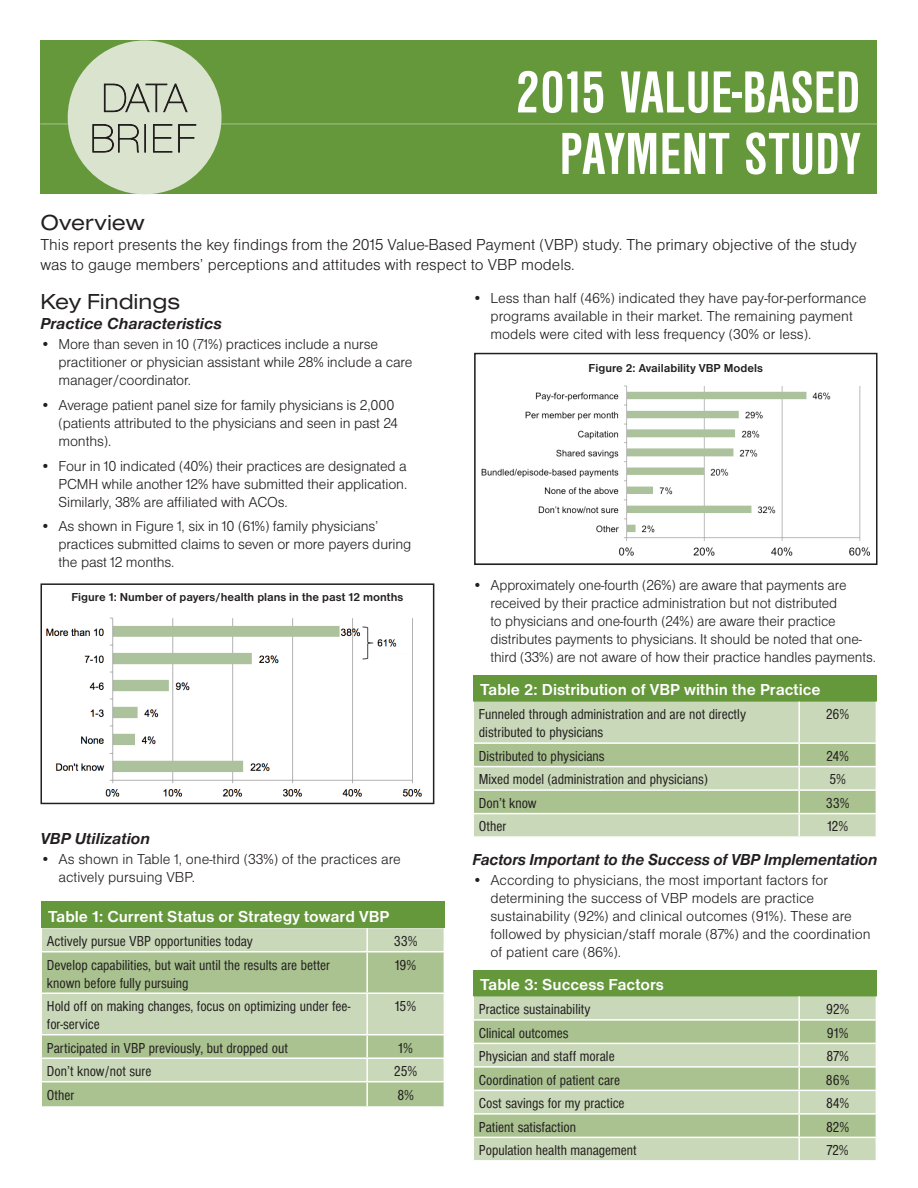
<style>
.page{position:relative;width:918px;height:1188px;background:#fff}
.page>*{position:absolute;margin:0;border:0;box-sizing:border-box;transform-origin:0 0}
.t1{font:700 condensed 61.5px/61.5px "Nimbus San D";color:#fff;text-align:right}
.t2{font:22.5px "Nimbus San D Regu Exte";color:#231f20}
.t3{font:16.5px/19.8px "Nimbus San D Ligh";color:#231f20}
.t4{font:700 16.5px "Nimbus San D";color:#fff}
.t5{font:italic 700 16.5px "Nimbus San D";letter-spacing:-.01em;color:#231f20}
.t6{font:15px/18px "Nimbus San D Ligh";letter-spacing:-.01em;color:#231f20}
.t7{font:condensed 15px/18px "Nimbus San D";color:#231f20}
.t8{font:700 12px "Nimbus San D";color:#231f20}
</style>
<div class="page">
<div style="left:40px;top:40px;width:838px;height:154px;background:#65973b"></div>
<hr style="left:40px;top:123px;width:837px;height:2px;background:#93b374">
<div style="left:68px;top:40px;width:154px;height:154px;background:#d9e3cd;border-radius:50%"></div>
<svg style="left:103px;top:83px;width:85px;height:30px"></svg>
<svg style="left:92px;top:124px;width:47px;height:29px"></svg>
<div style="left:144px;top:124px;width:2px;height:29px;border:1px solid #231f20"></div>
<svg style="left:153px;top:124px;width:44px;height:29px"></svg>
<div style="left:41px;top:902px;width:403px;height:26px;background:#65973b"></div>
<div style="left:42px;top:928px;width:402px;height:23px;background:#c9d8b8"></div>
<svg style="left:42px;top:953px;width:402px;height:153px;background:#b7cba1"></svg>
<hr style="left:366px;top:928px;width:2px;height:23px;background:#fff">
<hr style="left:366px;top:953px;width:2px;height:39px;background:#fff">
<hr style="left:40px;top:992px;width:327px;height:2px;background:#fff">
<hr style="left:367px;top:992px;width:78px;height:2px;background:#fff">
<hr style="left:366px;top:994px;width:2px;height:40px;background:#fff">
<hr style="left:40px;top:1034px;width:327px;height:1px;background:#fff">
<hr style="left:367px;top:1034px;width:78px;height:1px;background:#fff">
<hr style="left:366px;top:1035px;width:2px;height:22px;background:#fff">
<hr style="left:40px;top:1057px;width:327px;height:2px;background:#fff">
<hr style="left:367px;top:1057px;width:78px;height:2px;background:#fff">
<hr style="left:366px;top:1059px;width:2px;height:22px;background:#fff">
<hr style="left:40px;top:1081px;width:327px;height:1px;background:#fff">
<hr style="left:367px;top:1081px;width:78px;height:1px;background:#fff">
<hr style="left:366px;top:1082px;width:2px;height:24px;background:#fff">
<div style="left:473px;top:675px;width:403px;height:27px;background:#65973b"></div>
<div style="left:474px;top:702px;width:402px;height:40px;background:#c9d8b8"></div>
<hr style="left:798px;top:702px;width:2px;height:40px;background:#fff">
<svg style="left:473px;top:743px;width:403px;height:93px;background:#bdd0a9"></svg>
<div style="left:473px;top:970px;width:403px;height:26px;background:#65973b"></div>
<div style="left:474px;top:996px;width:402px;height:164px;background:#c9d8b8"></div>
<svg style="left:474px;top:1021px;width:402px;height:116px;background:#b6cba0"></svg>
<hr style="left:798px;top:996px;width:2px;height:23px;background:#fff">
<hr style="left:472px;top:1019px;width:327px;height:2px;background:#fff">
<hr style="left:799px;top:1019px;width:78px;height:2px;background:#fff">
<hr style="left:798px;top:1021px;width:2px;height:22px;background:#fff">
<hr style="left:472px;top:1043px;width:327px;height:1px;background:#fff">
<hr style="left:799px;top:1043px;width:78px;height:1px;background:#fff">
<hr style="left:798px;top:1044px;width:2px;height:22px;background:#fff">
<hr style="left:472px;top:1066px;width:327px;height:2px;background:#fff">
<hr style="left:799px;top:1066px;width:78px;height:2px;background:#fff">
<hr style="left:798px;top:1068px;width:2px;height:22px;background:#fff">
<hr style="left:472px;top:1090px;width:327px;height:1px;background:#fff">
<hr style="left:799px;top:1090px;width:78px;height:1px;background:#fff">
<hr style="left:798px;top:1091px;width:2px;height:22px;background:#fff">
<hr style="left:472px;top:1113px;width:327px;height:2px;background:#fff">
<hr style="left:799px;top:1113px;width:78px;height:2px;background:#fff">
<hr style="left:798px;top:1115px;width:2px;height:22px;background:#fff">
<hr style="left:472px;top:1137px;width:327px;height:1px;background:#fff">
<hr style="left:799px;top:1137px;width:78px;height:1px;background:#fff">
<hr style="left:798px;top:1138px;width:2px;height:22px;background:#fff">
<img style="left:46px;top:617px;width:376px;height:180px">
<div style="left:40px;top:583px;width:394px;height:221px;border:2px solid #231f20"></div>
<img style="left:481px;top:385px;width:389px;height:171px">
<div style="left:474px;top:353px;width:404px;height:212px;border:2px solid #231f20"></div>
<p class="t1" style="left:515px;top:61px;width:347px">2015 VALUE-BASED<br>PAYMENT STUDY</p>
<p class="t2" style="left:40px;top:210px;width:106px">Overview</p>
<p class="t3" style="left:40px;top:235px;width:818px">This report presents the key findings from the 2015 Value-Based Payment (VBP) study. The primary objective of the study was to gauge members’ perceptions and attitudes with respect to VBP models.</p>
<p class="t2" style="left:40px;top:289px;width:141px">Key Findings</p>
<p class="t5" style="left:40px;top:314px;width:183px">Practice Characteristics</p>
<p class="t6" style="left:58px;top:335px;width:356px;text-indent:-18px">• More than seven in 10 (71%) practices include a nurse practitioner or physician assistant while 28% include a care manager/coordinator.</p>
<p class="t6" style="left:58px;top:396px;width:341px;text-indent:-18px">• Average patient panel size for family physicians is 2,000 (patients attributed to the physicians and seen in past 24 months).</p>
<p class="t6" style="left:58px;top:456px;width:350px;text-align:justify;text-indent:-18px">• Four in 10 indicated (40%) their practices are designated a PCMH while another 12% have submitted their application.<br>Similarly, 38% are affiliated with ACOs.</p>
<p class="t6" style="left:58px;top:517px;width:355px;text-indent:-18px">• As shown in Figure 1, six in 10 (61%) family physicians’ practices submitted claims to seven or more payers during the past 12 months.</p>
<p class="t6" style="left:490px;top:289px;width:378px;text-indent:-18px">• Less than half (46%) indicated they have pay-for-performance programs available in their market. The remaining payment models were cited with less frequency (30% or less).</p>
<p class="t8" style="left:589px;top:362px;width:176px">Figure 2: Availability VBP Models</p>
<p class="t8" style="left:71px;top:590px;width:333px">Figure 1: Number of payers/health plans in the past 12 months</p>
<p class="t5" style="left:40px;top:829px;width:111px">VBP Utilization</p>
<p class="t6" style="left:58px;top:850px;width:344px;text-indent:-18px">• As shown in Table 1, one-third (33%) of the practices are actively pursuing VBP.</p>
<p class="t4" style="left:48px;top:907px;width:343px">Table 1: Current Status or Strategy toward VBP</p>
<p class="t7" style="left:47px;top:932px;width:208px">Actively pursue VBP opportunities today</p>
<p class="t7" style="left:394px;top:932px;width:25px">33%</p>
<p class="t7" style="left:47px;top:956px;width:285px">Develop capabilities, but wait until the results are better known before fully pursuing</p>
<p class="t7" style="left:395px;top:956px;width:23px">19%</p>
<p class="t7" style="left:47px;top:997px;width:305px">Hold off on making changes, focus on optimizing under fee&shy;for-service</p>
<p class="t7" style="left:395px;top:997px;width:23px">15%</p>
<p class="t7" style="left:47px;top:1038px;width:243px">Participated in VBP previously, but dropped out</p>
<p class="t7" style="left:399px;top:1038px;width:16px">1%</p>
<p class="t7" style="left:47px;top:1062px;width:106px">Don’t know/not sure</p>
<p class="t7" style="left:394px;top:1062px;width:25px">25%</p>
<p class="t7" style="left:47px;top:1085px;width:29px">Other</p>
<p class="t7" style="left:397px;top:1085px;width:18px">8%</p>
<p class="t6" style="left:490px;top:576px;width:387px;text-indent:-18px">• Approximately one-fourth (26%) are aware that payments are received by their practice administration but not distributed<br>to physicians and one-fourth (24%) are aware their practice distributes payments to physicians. It should be noted that one&shy;third (33%) are not aware of how their practice handles payments.</p>
<p class="t4" style="left:480px;top:680px;width:342px">Table 2: Distribution of VBP within the Practice</p>
<p class="t7" style="left:479px;top:705px;width:269px">Funneled through administration and are not directly distributed to physicians</p>
<p class="t7" style="left:826px;top:705px;width:25px">26%</p>
<p class="t7" style="left:479px;top:747px;width:127px">Distributed to physicians</p>
<p class="t7" style="left:827px;top:747px;width:24px">24%</p>
<p class="t7" style="left:479px;top:770px;width:230px">Mixed model (administration and physicians)</p>
<p class="t7" style="left:829px;top:770px;width:18px">5%</p>
<p class="t7" style="left:479px;top:794px;width:59px">Don’t know</p>
<p class="t7" style="left:826px;top:794px;width:25px">33%</p>
<p class="t7" style="left:479px;top:817px;width:29px">Other</p>
<p class="t7" style="left:827px;top:817px;width:22px">12%</p>
<p class="t5" style="left:472px;top:850px;width:406px">Factors Important to the Success of VBP Implementation</p>
<p class="t6" style="left:490px;top:871px;width:382px;text-indent:-18px">• According to physicians, the most important factors for determining the success of VBP models are practice sustainability (92%) and clinical outcomes (91%). These are followed by physician/staff morale (87%) and the coordination of patient care (86%).</p>
<p class="t4" style="left:480px;top:975px;width:185px">Table 3: Success Factors</p>
<p class="t7" style="left:479px;top:1000px;width:113px">Practice sustainability</p>
<p class="t7" style="left:826px;top:1000px;width:25px">92%</p>
<p class="t7" style="left:479px;top:1024px;width:91px">Clinical outcomes</p>
<p class="t7" style="left:827px;top:1024px;width:23px">91%</p>
<p class="t7" style="left:479px;top:1047px;width:137px">Physician and staff morale</p>
<p class="t7" style="left:827px;top:1047px;width:24px">87%</p>
<p class="t7" style="left:479px;top:1071px;width:143px">Coordination of patient care</p>
<p class="t7" style="left:826px;top:1071px;width:25px">86%</p>
<p class="t7" style="left:479px;top:1094px;width:147px">Cost savings for my practice</p>
<p class="t7" style="left:826px;top:1094px;width:25px">84%</p>
<p class="t7" style="left:479px;top:1118px;width:99px">Patient satisfaction</p>
<p class="t7" style="left:826px;top:1118px;width:25px">82%</p>
<p class="t7" style="left:479px;top:1141px;width:159px">Population health management</p>
<p class="t7" style="left:827px;top:1141px;width:24px">72%</p>
</div>
